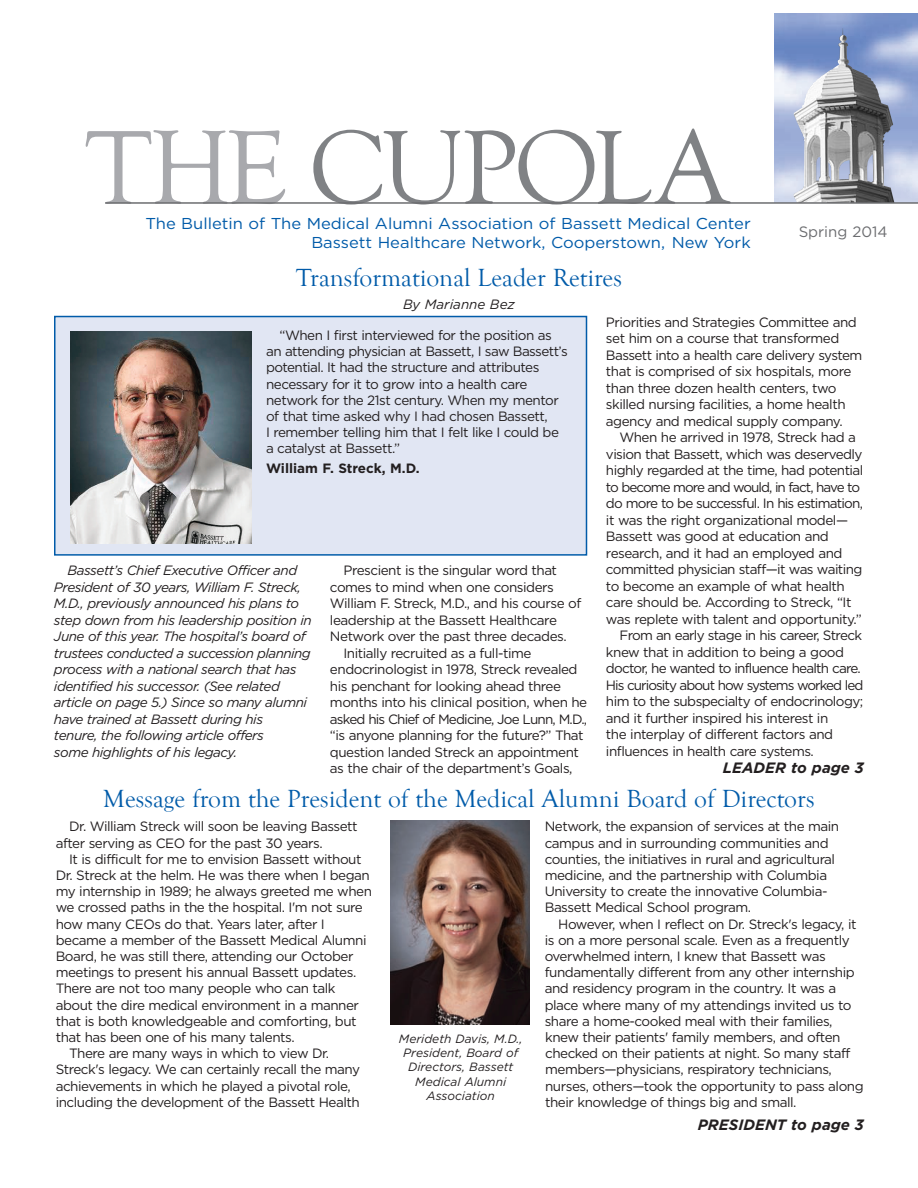
<style>
.page{position:relative;width:918px;height:1188px;background:#fff}
.page>*{position:absolute;margin:0;border:0;box-sizing:border-box;transform-origin:0 0}
.t1{font:108px "Goudy Old Style T";letter-spacing:-.04em;color:#808285}
.t2{font:25.5px "Goudy Old Style T";color:#015ba9}
.t3{font:15.75px/18.9px "Gotham";color:#015ba9;text-align:right;scale:1.05 1}
.t4{font:italic 700 15px "Gotham";color:#231f20}
.t5{font:15px "Gotham";color:#6c6d70}
.t6{font:13.5px/16.2px "Gotham";letter-spacing:-.035em;color:#231f20}
.t7{font:italic 13.5px/16.5px "Gotham";letter-spacing:-.035em;color:#231f20}
.t8{font:13.5px "Gotham";letter-spacing:-.055em;color:#231f20}
.t9{font:13.5px "Gotham";letter-spacing:-.07em;color:#231f20}
.t10{font:13.5px "Gotham";letter-spacing:-.06em;color:#231f20}
.t11{font:700 13.5px "Gotham";color:#231f20}
.t12{font:italic 13.5px "Gotham";color:#231f20}
.t13{font:italic 12px/14.4px "Gotham";color:#231f20;text-align:center}
.s1{color:#a8a9ad}
</style>
<div class="page">
<div style="left:56px;top:317px;width:530px;height:237px;background:#e1e6f3"></div>
<div style="left:54px;top:316px;width:533px;height:240px;border:2px solid #015ba9"></div>
<img style="left:774px;top:14px;width:144px;height:188px">
<img style="left:793px;top:28px;width:102px;height:174px">
<hr style="left:105px;top:202px;width:813px;height:2px;background:#6c6d70">
<img style="left:391px;top:821px;width:139px;height:203px">
<img style="left:70px;top:332px;width:181px;height:211px">
<h1 class="t1" style="left:86px;top:107px;width:644px"><span class="s1">The</span> CuPoLA</h1>
<p class="t3" style="left:145px;top:215px;width:578px">The Bulletin of The Medical Alumni Association of Bassett Medical Center<br>Bassett Healthcare Network, Cooperstown, New York</p>
<p class="t5" style="left:799px;top:227px;width:90px">Spring 2014</p>
<h2 class="t2" style="left:296px;top:263px;width:327px">Transformational Leader Retires</h2>
<p class="t12" style="left:403px;top:299px;width:113px">By Marianne Bez</p>
<p class="t6" style="left:266px;top:328px;width:303px;text-indent:14px">“When I first interviewed for the position as an attending physician at Bassett, I saw Bassett’s potential. It had the structure and attributes necessary for it to grow into a health care network for the 21st century. When my mentor of that time asked why I had chosen Bassett,<br>I remember telling him that I felt like I could be a catalyst at Bassett.”</p>
<p class="t11" style="left:266px;top:464px;width:155px">William F. Streck, M.D.</p>
<p class="t7" style="left:54px;top:564px;width:259px;text-indent:14px">Bassett’s Chief Executive Officer and President of 30 years, William F. Streck, M.D., previously announced his plans to step down from his leadership position in June of this year. The hospital’s board of trustees conducted a succession planning process with a national search that has identified his successor. (See related article on page 5.) Since so many alumni have trained at Bassett during his<br>tenure, the following article offers<br>some highlights of his legacy.</p>
<p class="t6" style="left:343px;top:564px;width:215px">Prescient is the singular word that</p>
<p class="t6" style="left:330px;top:580px;width:225px">comes to mind when one considers</p>
<p class="t6" style="left:330px;top:597px;width:253px">William F. Streck, M.D., and his course of</p>
<p class="t6" style="left:330px;top:613px;width:229px">leadership at the Bassett Healthcare</p>
<p class="t6" style="left:330px;top:630px;width:238px">Network over the past three decades.</p>
<p class="t6" style="left:343px;top:646px;width:190px">Initially recruited as a full-time</p>
<p class="t6" style="left:330px;top:663px;width:249px">endocrinologist in 1978, Streck revealed</p>
<p class="t6" style="left:330px;top:679px;width:233px">his penchant for looking ahead three</p>
<p class="t6" style="left:330px;top:696px;width:259px">months into his clinical position, when he</p>
<p class="t10" style="left:330px;top:714px;width:259px">asked his Chief of Medicine, Joe Lunn, M.D.,</p>
<p class="t6" style="left:330px;top:729px;width:255px">“is anyone planning for the future?” That</p>
<p class="t6" style="left:330px;top:745px;width:250px">question landed Streck an appointment</p>
<p class="t6" style="left:330px;top:762px;width:244px">as the chair of the department’s Goals,</p>
<p class="t6" style="left:606px;top:315px;width:258px">Priorities and Strategies Committee and set him on a course that transformed Bassett into a health care delivery system that is comprised of six hospitals, more than three dozen health centers, two skilled nursing facilities, a home health agency and medical supply company.</p>
<p class="t6" style="left:619px;top:430px;width:238px">When he arrived in 1978, Streck had a</p>
<p class="t6" style="left:606px;top:447px;width:258px">vision that Bassett, which was deservedly</p>
<p class="t6" style="left:606px;top:463px;width:259px">highly regarded at the time, had potential</p>
<p class="t9" style="left:606px;top:482px;width:256px">to become more and would, in fact, have to</p>
<p class="t8" style="left:606px;top:499px;width:259px">do more to be successful. In his estimation,</p>
<p class="t6" style="left:606px;top:513px;width:244px">it was the right organizational model—</p>
<p class="t6" style="left:606px;top:529px;width:224px">Bassett was good at education and</p>
<p class="t6" style="left:606px;top:546px;width:238px">research, and it had an employed and</p>
<p class="t6" style="left:606px;top:562px;width:258px">committed physician staff—it was waiting</p>
<p class="t6" style="left:606px;top:579px;width:240px">to become an example of what health</p>
<p class="t6" style="left:606px;top:595px;width:247px">care should be. According to Streck, “It</p>
<p class="t6" style="left:606px;top:612px;width:257px">was replete with talent and opportunity.”</p>
<p class="t6" style="left:619px;top:628px;width:244px">From an early stage in his career, Streck</p>
<p class="t6" style="left:606px;top:645px;width:240px">knew that in addition to being a good</p>
<p class="t8" style="left:606px;top:664px;width:256px">doctor, he wanted to influence health care.</p>
<p class="t9" style="left:606px;top:680px;width:259px">His curiosity about how systems worked led</p>
<p class="t6" style="left:606px;top:694px;width:259px">him to the subspecialty of endocrinology;</p>
<p class="t6" style="left:606px;top:711px;width:224px">and it further inspired his interest in</p>
<p class="t6" style="left:606px;top:727px;width:229px">the interplay of different factors and</p>
<p class="t6" style="left:606px;top:744px;width:209px">influences in health care systems.</p>
<p class="t4" style="left:723px;top:762px;width:143px">LEADER to page 3</p>
<h2 class="t2" style="left:103px;top:784px;width:713px">Message from the President of the Medical Alumni Board of Directors</h2>
<p class="t6" style="left:56px;top:820px;width:304px;text-indent:13px">Dr. William Streck will soon be leaving Bassett after serving as CEO for the past 30 years.</p>
<p class="t6" style="left:69px;top:852px;width:294px">It is difficult for me to envision Bassett without</p>
<p class="t6" style="left:56px;top:868px;width:316px">Dr. Streck at the helm. He was there when I began</p>
<p class="t6" style="left:56px;top:884px;width:318px">my internship in 1989; he always greeted me when</p>
<p class="t6" style="left:56px;top:901px;width:309px">we crossed paths in the the hospital. I'm not sure</p>
<p class="t6" style="left:56px;top:917px;width:271px">how many CEOs do that. Years later, after I</p>
<p class="t6" style="left:56px;top:933px;width:312px">became a member of the Bassett Medical Alumni</p>
<p class="t6" style="left:56px;top:949px;width:299px">Board, he was still there, attending our October</p>
<p class="t6" style="left:56px;top:965px;width:302px">meetings to present his annual Bassett updates.</p>
<p class="t6" style="left:56px;top:982px;width:281px">There are not too many people who can talk</p>
<p class="t6" style="left:56px;top:998px;width:305px">about the dire medical environment in a manner</p>
<p class="t6" style="left:56px;top:1014px;width:302px">that is both knowledgeable and comforting, but</p>
<p class="t6" style="left:56px;top:1030px;width:241px">that has been one of his many talents.</p>
<p class="t6" style="left:69px;top:1046px;width:262px">There are many ways in which to view Dr.</p>
<p class="t6" style="left:56px;top:1063px;width:306px">Streck's legacy. We can certainly recall the many</p>
<p class="t6" style="left:56px;top:1079px;width:297px">achievements in which he played a pivotal role,</p>
<p class="t6" style="left:56px;top:1095px;width:306px">including the development of the Bassett Health</p>
<p class="t13" style="left:399px;top:1032px;width:125px">Merideth Davis, M.D.,<br>President, Board of<br>Directors, Bassett<br>Medical Alumni<br>Association</p>
<p class="t6" style="left:545px;top:820px;width:296px">Network, the expansion of services at the main campus and in surrounding communities and counties, the initiatives in rural and agricultural medicine, and the partnership with Columbia University to create the innovative Columbia-Bassett Medical School program.</p>
<p class="t6" style="left:545px;top:917px;width:321px;text-indent:14px">However, when I reflect on Dr. Streck's legacy, it is on a more personal scale. Even as a frequently overwhelmed intern, I knew that Bassett was fundamentally different from any other internship and residency program in the country. It was a place where many of my attendings invited us to share a home-cooked meal with their families, knew their patients' family members, and often checked on their patients at night. So many staff members—physicians, respiratory technicians, nurses, others—took the opportunity to pass along their knowledge of things big and small.</p>
<p class="t4" style="left:698px;top:1120px;width:168px">PRESIDENT to page 3</p>
</div>
